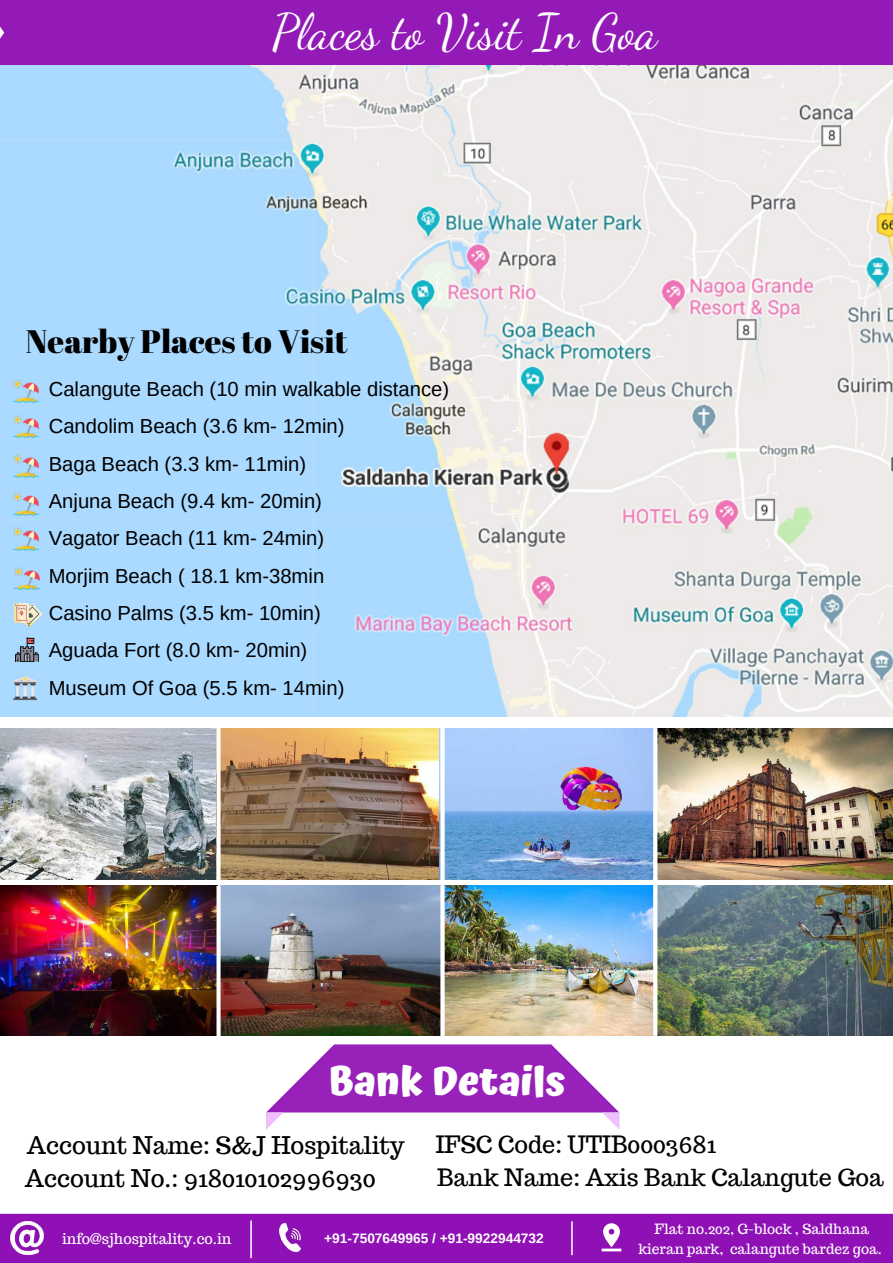
<style>
.page{position:relative;width:893px;height:1263px;background:#fff}
.page>*{position:absolute;margin:0;border:0;box-sizing:border-box;transform-origin:0 0}
.t1{font:48.68px "Dancing Script";color:#fff}
.t2{font:700 40.28px "Atma";color:#fff}
.t3{font:32.47px "Abril Fatface";color:#000}
.t4{font:23.85px/32.8px "Trocchi";color:#000}
.t5{font:23.4px/32.2px "Trocchi";color:#000}
.t6{font:20.25px/37.3px "Arimo";color:#000}
.t7{font:14.48px "Trocchi";color:#fff}
.t8{font:13.88px/19.4px "Trocchi";color:#fff;text-align:center}
.t9{font:700 13.73px "Arimo";color:#fff}
</style>
<div class="page">
<div style="left:0;top:0;width:893px;height:65px;background:#931ab7"></div>
<svg style="left:266px;top:1035px;width:353px;height:179px"></svg>
<svg style="left:266px;top:1104px;width:17px;height:26px"></svg>
<svg style="left:602px;top:1104px;width:18px;height:26px"></svg>
<div style="left:0;top:1214px;width:893px;height:49px;background:#8f10b4"></div>
<img style="left:276px;top:1223px;width:28px;height:29px">
<img style="left:11px;top:1221px;width:33px;height:33px">
<img style="left:0;top:728px;width:216px;height:152px">
<img style="left:221px;top:728px;width:671px;height:152px">
<svg style="left:216px;top:728px;width:5px;height:152px"></svg>
<svg style="left:440px;top:728px;width:5px;height:152px"></svg>
<img style="left:0;top:65px;width:893px;height:651px">
<img style="left:14px;top:378px;width:24px;height:25px">
<img style="left:14px;top:414px;width:24px;height:25px">
<img style="left:14px;top:454px;width:24px;height:24px">
<img style="left:14px;top:492px;width:24px;height:24px">
<img style="left:14px;top:526px;width:24px;height:25px">
<img style="left:15px;top:601px;width:27px;height:27px">
<img style="left:15px;top:638px;width:24px;height:24px">
<img style="left:12px;top:675px;width:26px;height:25px">
<img style="left:15px;top:566px;width:25px;height:25px">
<img style="left:0;top:886px;width:216px;height:149px">
<img style="left:221px;top:886px;width:219px;height:149px">
<img style="left:445px;top:886px;width:208px;height:149px">
<img style="left:657px;top:886px;width:236px;height:149px">
<svg style="left:216px;top:886px;width:5px;height:150px"></svg>
<svg style="left:440px;top:886px;width:5px;height:152px"></svg>
<svg style="left:653px;top:728px;width:4px;height:307px"></svg>
<h1 class="t1" style="left:272px;top:3px;width:387px">Places to Visit In Goa</h1>
<h3 class="t3" style="left:26px;top:318px;width:323px">Nearby Places to Visit</h3>
<p class="t6" style="left:49px;top:370px;width:402px">Calangute Beach (10 min walkable distance)<br>Candolim Beach (3.6 km- 12min)<br>Baga Beach (3.3 km- 11min)<br>Anjuna Beach (9.4 km- 20min)<br>Vagator Beach (11 km- 24min)<br>Morjim Beach ( 18.1 km-38min<br>Casino Palms (3.5 km- 10min)<br>Aguada Fort (8.0 km- 20min)<br>Museum Of Goa (5.5 km- 14min)</p>
<h2 class="t2" style="left:328px;top:1057px;width:239px">Bank Details</h2>
<p class="t4" style="left:25px;top:1128px;width:381px">Account Name: S&amp;J Hospitality<br>Account No.: 918010102996930</p>
<p class="t5" style="left:436px;top:1129px;width:449px">IFSC Code: UTIB0003681<br>Bank Name: Axis Bank Calangute Goa</p>
<p class="t7" style="left:62px;top:1229px;width:171px">info@sjhospitality.co.in</p>
<p class="t9" style="left:324px;top:1231px;width:221px">+91-7507649965 / +91-9922944732</p>
<p class="t8" style="left:638px;top:1219px;width:245px">Flat no.202, G-block , Saldhana kieran park, calangute bardez goa.</p>
</div>
